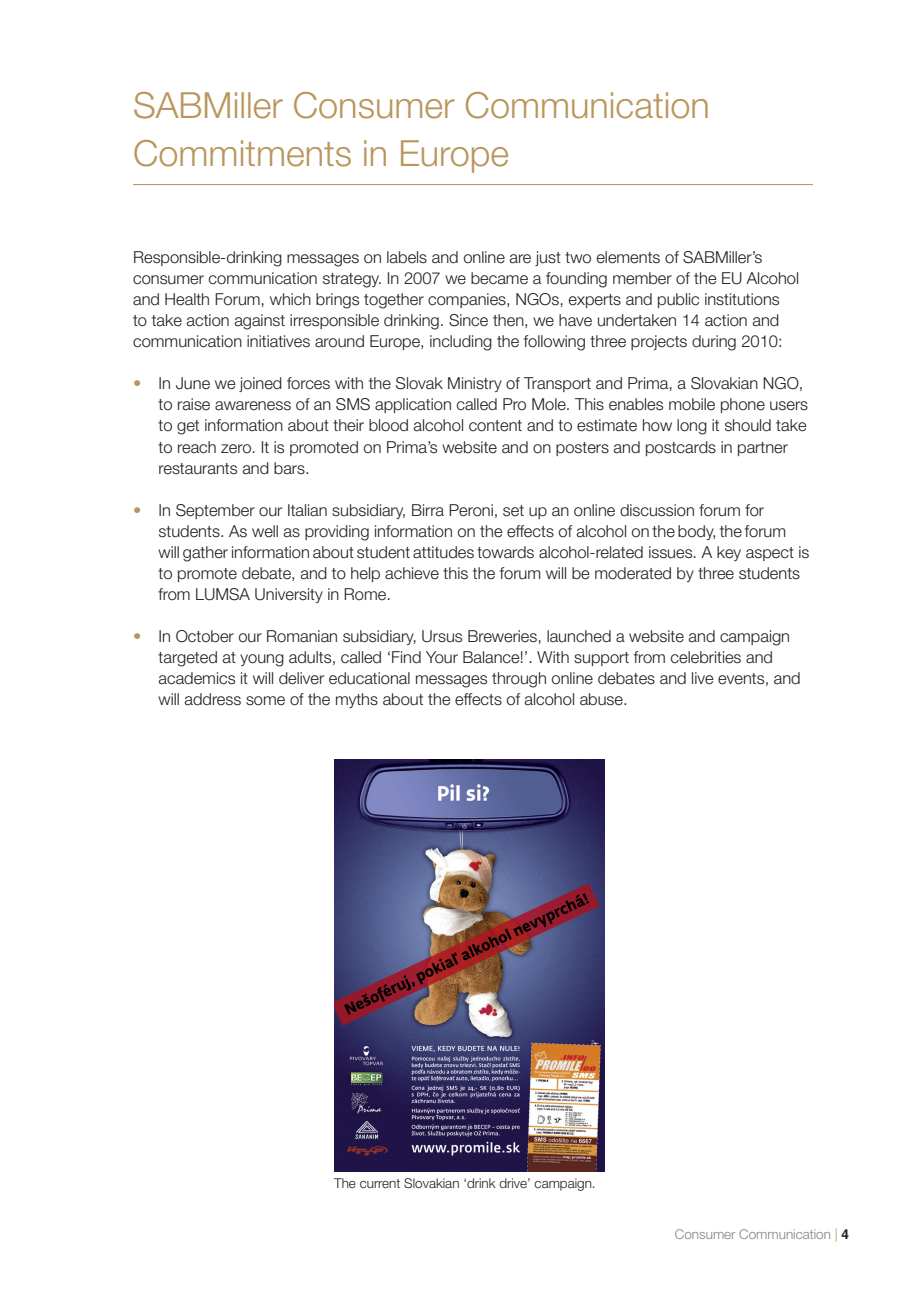
<style>
.page{position:relative;width:919px;height:1289px;background:#fff}
.page>*{position:absolute;margin:0;border:0;box-sizing:border-box;transform-origin:0 0}
.t1{font:300 36px/48.3px "Helvetica Neue";color:#b9965c}
.t2{font:300 16.5px/21px "Helvetica Neue";color:#231f20}
.t3{font:300 13.5px "Helvetica Neue";color:#231f20}
.t4{font:300 13.5px "Helvetica Neue";color:#808285}
.s1{color:#b9965c}
.s2{font-family:"Helvetica";font-weight:700;color:#231f20}
</style>
<div class="page">
<hr style="left:133px;top:184px;width:680px;height:1px;background:#b9965c">
<img style="left:334px;top:759px;width:271px;height:412px">
<p class="t1" style="left:133px;top:80px;width:578px">SABMiller Consumer Communication<br>Commitments in Europe</p>
<p class="t2" style="left:133px;top:247px;width:667px">Responsible-drinking messages on labels and online are just two elements of SABMiller’s consumer communication strategy. In 2007 we became a founding member of the EU Alcohol and Health Forum, which brings together companies, NGOs, experts and public institutions<br>to take action against irresponsible drinking. Since then, we have undertaken 14 action and communication initiatives around Europe, including the following three projects during 2010:</p>
<p class="t2" style="left:158px;top:373px;width:651px;text-indent:-25px"><span class="s1">•</span> In June we joined forces with the Slovak Ministry of Transport and Prima, a Slovakian NGO, to raise awareness of an SMS application called Pro Mole. This enables mobile phone users to get information about their blood alcohol content and to estimate how long it should take to reach zero. It is promoted on Prima’s website and on posters and postcards in partner restaurants and bars.</p>
<p class="t2" style="left:158px;top:499px;width:652px;text-indent:-25px"><span class="s1">•</span> In September our Italian subsidiary, Birra Peroni, set up an online discussion forum for students. As well as providing information on the effects of alcohol on the body, the forum will gather information about student attitudes towards alcohol-related issues. A key aspect is to promote debate, and to help achieve this the forum will be moderated by three students from LUMSA University in Rome.</p>
<p class="t2" style="left:158px;top:625px;width:643px;text-indent:-25px"><span class="s1">•</span> In October our Romanian subsidiary, Ursus Breweries, launched a website and campaign targeted at young adults, called ‘Find Your Balance!’. With support from celebrities and academics it will deliver educational messages through online debates and live events, and will address some of the myths about the effects of alcohol abuse.</p>
<p class="t3" style="left:334px;top:1175px;width:263px">The current Slovakian ‘drink drive’ campaign.</p>
<p class="t4" style="left:675px;top:1225px;width:176px">Consumer Communication <span class="s1">|</span> <span class="s2">4</span></p>
</div>
